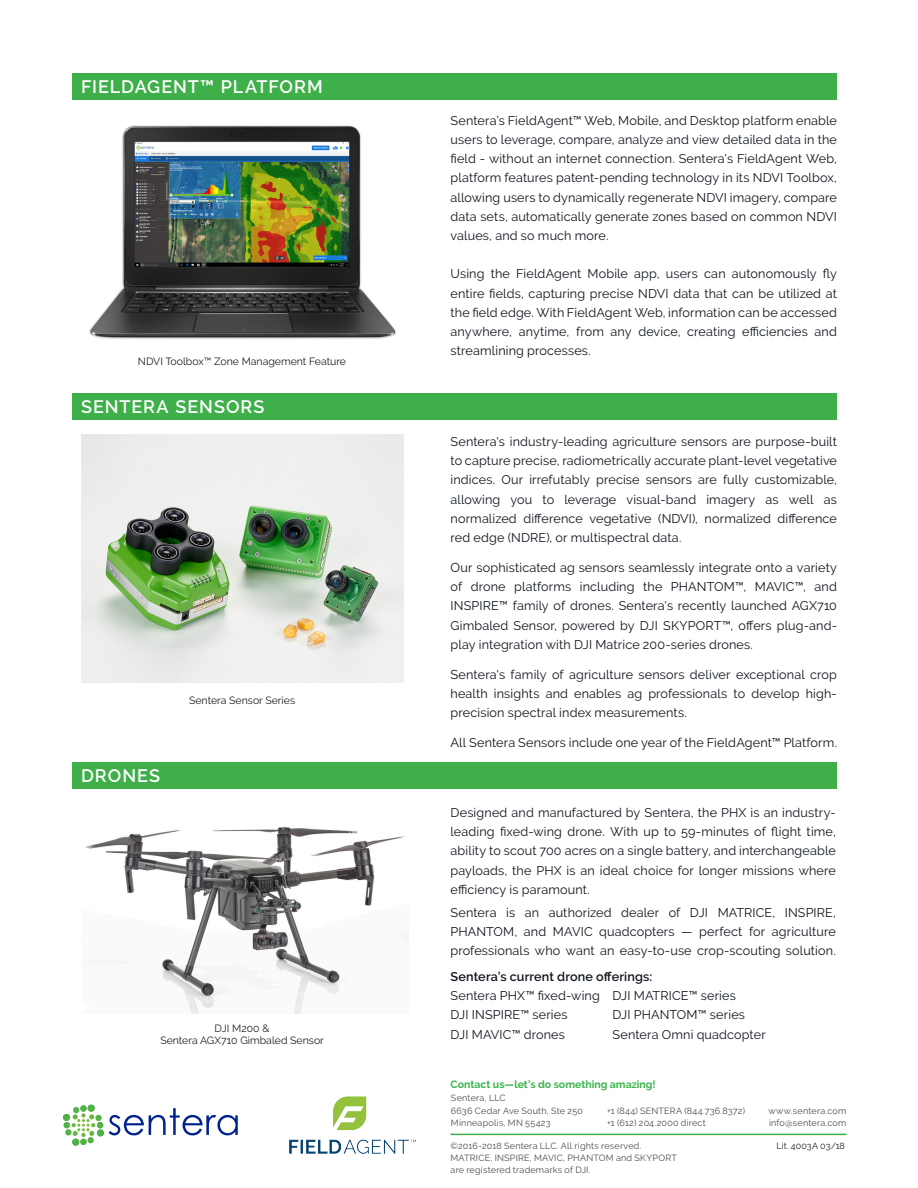
<style>
.page{position:relative;width:918px;height:1188px;background:#fff}
.page>*{position:absolute;margin:0;border:0;box-sizing:border-box;transform-origin:0 0}
.t1{font:600 18px "Raleway";letter-spacing:.05em;color:#fff}
.t2{font:12.6px/19.2px "Raleway";letter-spacing:.01em;color:#0e151d;text-align:justify}
.t3{font:600 12.6px "Raleway";letter-spacing:.01em;color:#0e151d}
.t4{font:10.5px "Raleway";color:#231f20}
.t5{font:700 10.5px "Raleway";color:#3ab44a}
.Location_Numbers{font:9px "Raleway";letter-spacing:.025em;color:#4b4c4d}
.Location_Numbers-2{font:9px "Raleway";letter-spacing:.01em;color:#231f20}
.s1{font-size:12.9px}
</style>
<div class="page">
<div style="left:72px;top:393px;width:765px;height:27px;background:#3eaf49"></div>
<div style="left:72px;top:74px;width:765px;height:26px;background:#3eaf49"></div>
<img style="left:89px;top:125px;width:307px;height:214px">
<img style="left:85px;top:826px;width:320px;height:187px">
<div style="left:72px;top:762px;width:765px;height:27px;background:#3eaf49"></div>
<img style="left:81px;top:434px;width:322px;height:248px">
<hr style="left:451px;top:1134px;width:396px;height:1px;background:#40ae49">
<svg style="left:63px;top:1105px;width:175px;height:41px"></svg>
<img style="left:289px;top:1097px;width:126px;height:56px">
<p class="t1" style="left:81px;top:77px;width:243px">FIELDAGENT™ PLATFORM</p>
<p class="t4" style="left:138px;top:356px;width:210px">NDVI Toolbox™ Zone Management Feature</p>
<p class="t1" style="left:81px;top:396px;width:185px">SENTERA SENSORS</p>
<p class="t1" style="left:81px;top:765px;width:81px">DRONES</p>
<p class="t4" style="left:189px;top:695px;width:108px">Sentera Sensor Series</p>
<p class="t4" style="left:215px;top:1022px;width:56px">DJI M200 &amp;</p>
<p class="t4" style="left:160px;top:1034px;width:165px">Sentera AGX710 Gimbaled Sensor</p>
<p class="t2" style="left:451px;top:111px;width:388px">Sentera’s FieldAgent™ Web, Mobile, and Desktop platform enable users to leverage, compare, analyze and view detailed data in the field - without an internet connection. Sentera's FieldAgent Web, platform features patent-pending technology in its NDVI Toolbox, allowing users to dynamically regenerate NDVI imagery, compare data sets, automatically generate zones based on common NDVI values, and so much more.</p>
<p class="t2" style="left:451px;top:264px;width:388px">Using the FieldAgent Mobile app, users can autonomously fly entire fields, capturing precise NDVI data that can be utilized at the field edge. With FieldAgent Web, information can be accessed anywhere, anytime, from any device, creating efficiencies and streamlining processes.</p>
<p class="t2" style="left:451px;top:432px;width:388px">Sentera's industry-leading agriculture sensors are purpose-built to capture precise, radiometrically accurate plant-level vegetative indices. Our irrefutably precise sensors are fully customizable, allowing you to leverage visual-band imagery as well as normalized difference vegetative (NDVI), normalized difference red edge (NDRE), or multispectral data.</p>
<p class="t2" style="left:451px;top:558px;width:388px"><span class="s1">O</span>ur sophisticated ag sensors seamlessly integrate onto a variety of drone platforms including the PHANTOM™, MAVIC™, and INSPIRE™ family of drones. Sentera's recently launched AGX710<br>Gimbaled Sensor, powered by DJI SKYPORT™, offers plug-and&shy;play integration with DJI Matrice 200-series drones.</p>
<p class="t2" style="left:451px;top:665px;width:388px"><span class="s1">S</span>entera's family of agriculture sensors deliver exceptional crop health insights and enables ag professionals to develop high&shy;precision spectral index measurements.</p>
<p class="t2" style="left:451px;top:733px;width:388px"><span class="s1">A</span>ll Sentera Sensors include one year of the FieldAgent™ Platform.</p>
<p class="t2" style="left:451px;top:803px;width:387px">Designed and manufactured by Sentera, the PHX is an industry&shy;leading fixed-wing drone. With up to 59-minutes of flight time, ability to scout 700 acres on a single battery, and interchangeable payloads, the PHX is an ideal choice for longer missions where efficiency is paramount.</p>
<p class="t2" style="left:451px;top:903px;width:387px">Sentera is an authorized dealer of DJI MATRICE, INSPIRE, PHANTOM, and MAVIC quadcopters — perfect for agriculture professionals who want an easy-to-use crop-scouting solution.</p>
<p class="t3" style="left:451px;top:969px;width:203px">Sentera’s current drone offerings:</p>
<p class="t2" style="left:451px;top:986px;width:287px">Sentera PHX™ fixed-wing DJI MATRICE™ series</p>
<p class="t2" style="left:451px;top:1005px;width:118px">DJI INSPIRE™ series</p>
<p class="t2" style="left:613px;top:1005px;width:134px">DJI PHANTOM™ series</p>
<p class="t2" style="left:451px;top:1025px;width:116px">DJI MAVIC™ drones</p>
<p class="t2" style="left:613px;top:1025px;width:155px">Sentera Omni quadcopter</p>
<p class="t5" style="left:451px;top:1078px;width:207px">Contact us—let’s do something amazing!</p>
<p class="Location_Numbers" style="left:451px;top:1093px;width:56px">Sentera, LLC</p>
<p class="Location_Numbers" style="left:451px;top:1106px;width:133px">6636 Cedar Ave South, Ste 250</p>
<p class="Location_Numbers" style="left:607px;top:1106px;width:139px">+1 (844) SENTERA (844.736.8372)</p>
<p class="Location_Numbers" style="left:768px;top:1106px;width:80px">www.sentera.com</p>
<p class="Location_Numbers" style="left:451px;top:1118px;width:101px">Minneapolis, MN 55423</p>
<p class="Location_Numbers" style="left:607px;top:1118px;width:100px">+1 (612) 204.2000 direct</p>
<p class="Location_Numbers" style="left:769px;top:1118px;width:79px">info@sentera.com</p>
<p class="Location_Numbers" style="left:451px;top:1140px;width:192px">©2016-2018 Sentera LLC. All rights reserved.</p>
<p class="Location_Numbers" style="left:451px;top:1152px;width:228px">MATRICE, INSPIRE, MAVIC, PHANTOM and SKYPORT</p>
<p class="Location_Numbers" style="left:451px;top:1164px;width:141px">are registered trademarks of DJI.</p>
<p class="Location_Numbers-2" style="left:776px;top:1140px;width:70px">Lit. 4003A 03/18</p>
</div>
